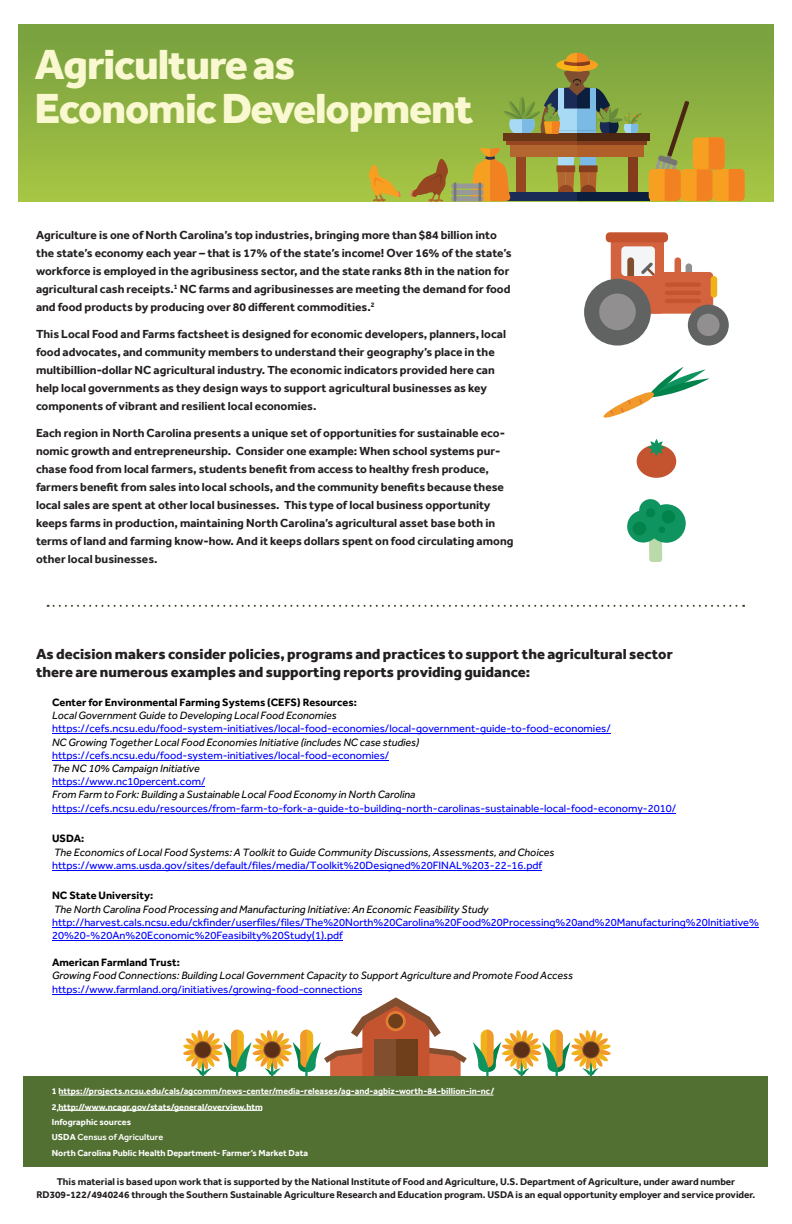
<style>
.page{position:relative;width:792px;height:1224px;background:#fff}
.page>*{position:absolute;margin:0;border:0;box-sizing:border-box;transform-origin:0 0}
.t1{font:800 43.3px/43.8px "Effra";letter-spacing:-.025em;color:#faf8d1}
.t2{font:800 15px/18px "Effra";color:#231f20}
.t3{font:700 12px/18px "Effra";color:#231f20}
.t4{font:11px/13.2px "Effra";color:#00f}
.t5{font:italic 11px "Effra";color:#000}
.t6{font:700 11px "Effra";color:#000}
.t7{font:700 10px/13px "Effra";color:#231f20;text-align:center}
.t8{font:700 9px/15.3px "Effra";color:#fff}
.s1{font-style:inherit}
.s2{font-weight:500}
</style>
<div class="page">
<div style="left:686px;top:263px;width:6px;height:13px;background:#918f8f;border-radius:3px"></div>
<div style="left:611px;top:238px;width:53px;height:76px;background:#d3633e;border-radius:4px"></div>
<div style="left:642px;top:272px;width:71px;height:42px;background:#d3633e;border-radius:4px"></div>
<div style="left:584px;top:279px;width:67px;height:67px;background:#616363;border-radius:50%"></div>
<div style="left:599px;top:294px;width:37px;height:36px;background:#918f8f;border-radius:50%"></div>
<div style="left:688px;top:305px;width:41px;height:41px;background:#616363;border-radius:50%"></div>
<div style="left:697px;top:314px;width:23px;height:22px;background:#918f8f;border-radius:50%"></div>
<div style="left:711px;top:276px;width:6px;height:22px;background:#f0b219;border-radius:3px"></div>
<hr style="left:665px;top:283px;width:36px;height:4px;background:#c4532f;border-radius:2px">
<hr style="left:665px;top:291px;width:36px;height:4px;background:#c4532f;border-radius:2px">
<hr style="left:665px;top:299px;width:36px;height:4px;background:#c4532f;border-radius:2px">
<div style="left:675px;top:257px;width:6px;height:22px;background:#d3633e;border-radius:3px"></div>
<div style="left:606px;top:232px;width:62px;height:10px;background:#c4532f;border-radius:4px"></div>
<svg style="left:621px;top:246px;width:34px;height:30px"></svg>
<svg style="left:649px;top:539px;width:13px;height:23px"></svg>
<div style="left:627px;top:510px;width:32px;height:33px;background:#0f9460;border-radius:50%"></div>
<div style="left:639px;top:499px;width:23px;height:23px;background:#0f9460;border-radius:50%"></div>
<div style="left:647px;top:504px;width:39px;height:39px;background:#0f9460;border-radius:50%"></div>
<div style="left:633px;top:522px;width:13px;height:13px;background:#02834c;border-radius:50%"></div>
<div style="left:662px;top:510px;width:13px;height:14px;background:#02834c;border-radius:50%"></div>
<div style="left:646px;top:508px;width:9px;height:9px;background:#02834c;border-radius:50%"></div>
<div style="left:659px;top:526px;width:6px;height:7px;background:#02834c;border-radius:50%"></div>
<div style="left:637px;top:445px;width:39px;height:33px;background:#c4532f;border-radius:50%"></div>
<svg style="left:648px;top:439px;width:17px;height:17px"></svg>
<svg style="left:603px;top:367px;width:106px;height:51px"></svg>
<svg style="left:183px;top:997px;width:284px;height:79px"></svg>
<svg style="left:473px;top:1030px;width:138px;height:46px"></svg>
<div style="left:18px;top:25px;width:756px;height:176px;background:linear-gradient(to bottom,#769f3f,#a7c544)"></div>
<div style="left:511px;top:144px;width:132px;height:13px;background:#b05f29"></div>
<hr style="left:507px;top:141px;width:140px;height:3px;background:#843d1c">
<div style="left:503px;top:134px;width:147px;height:7px;background:#4b2613"></div>
<div style="left:577px;top:192px;width:73px;height:9px;background:#0b1e3e"></div>
<div style="left:681px;top:169px;width:32px;height:32px;background:#f79f20;border-radius:5px"></div>
<div style="left:693px;top:137px;width:32px;height:32px;background:#f79f20;border-radius:5px"></div>
<svg style="left:697px;top:137px;width:48px;height:64px;background:#df9628"></svg>
<div style="left:649px;top:169px;width:32px;height:32px;background:#f79f20;border-radius:5px"></div>
<svg style="left:654px;top:101px;width:35px;height:100px"></svg>
<svg style="left:368px;top:162px;width:33px;height:40px"></svg>
<svg style="left:410px;top:156px;width:38px;height:46px;background:#9d9036"></svg>
<div style="left:452px;top:196px;width:31px;height:5px;background:#989898"></div>
<div style="left:452px;top:190px;width:31px;height:5px;background:#989898"></div>
<div style="left:452px;top:184px;width:31px;height:5px;background:#989898"></div>
<svg style="left:454px;top:183px;width:2px;height:18px"></svg>
<svg style="left:468px;top:53px;width:174px;height:149px;background:#8a8d47"></svg>
<div style="left:23px;top:1076px;width:745px;height:91px;background:#537033"></div>
<svg style="left:48px;top:605px;width:696px;height:2px"></svg>
<hr style="left:59px;top:1110px;width:203px;height:1px;background:#fff">
<hr style="left:59px;top:1095px;width:434px;height:1px;background:#fff">
<hr style="left:52px;top:813px;width:624px;height:1px;background:#00f">
<hr style="left:52px;top:787px;width:153px;height:1px;background:#00f">
<hr style="left:52px;top:760px;width:337px;height:1px;background:#00f">
<hr style="left:52px;top:734px;width:559px;height:1px;background:#00f">
<hr style="left:52px;top:870px;width:490px;height:1px;background:#00f">
<hr style="left:205px;top:940px;width:137px;height:1px;background:#00f">
<hr style="left:52px;top:940px;width:152px;height:1px;background:#00f">
<hr style="left:52px;top:927px;width:707px;height:1px;background:#00f">
<hr style="left:52px;top:994px;width:310px;height:1px;background:#00f">
<h1 class="t1" style="left:34px;top:41px;width:441px">Agriculture as<br>Economic Development</h1>
<p class="t3" style="left:36px;top:226px;width:477px">Agriculture is one of North Carolina’s top industries, bringing more than $84 billion into the state’s economy each year – that is 17% of the state’s income! Over 16% of the state’s workforce is employed in the agribusiness sector, and the state ranks 8th in the nation for agricultural cash receipts.<sup>1</sup> NC farms and agribusinesses are meeting the demand for food and food products by producing over 80 different commodities.<sup>2</sup></p>
<p class="t3" style="left:36px;top:325px;width:472px">This Local Food and Farms factsheet is designed for economic developers, planners, local food advocates, and community members to understand their geography’s place in the multibillion-dollar NC agricultural industry. The economic indicators provided here can help local governments as they design ways to support agricultural businesses as key components of vibrant and resilient local economies.</p>
<p class="t3" style="left:36px;top:424px;width:479px">Each region in North Carolina presents a unique set of opportunities for sustainable eco&shy;nomic growth and entrepreneurship. Consider one example: When school systems pur&shy;chase food from local farmers, students benefit from access to healthy fresh produce, farmers benefit from sales into local schools, and the community benefits because these local sales are spent at other local businesses. This type of local business opportunity keeps farms in production, maintaining North Carolina’s agricultural asset base both in terms of land and farming know-how. And it keeps dollars spent on food circulating among other local businesses.</p>
<p class="t2" style="left:36px;top:644px;width:638px">As decision makers consider policies, programs and practices to support the agricultur<span class="s1">al</span> sector there are numerous examples and supporting reports providing guidance:</p>
<p class="t6" style="left:52px;top:696px;width:306px">Center for Environmental Farming Systems (CEFS) Resources:</p>
<p class="t5" style="left:52px;top:709px;width:286px">Local Government Guide to Developing Local Food Economies</p>
<p class="t4" style="left:52px;top:722px;width:560px">https://cefs.ncsu.edu/food-system-initiatives/local-food-economies/local-government-guide-to-food-economies/</p>
<p class="t5" style="left:52px;top:735px;width:369px">NC Growing Together Local Food Economies Initiative (includes NC case studies)</p>
<p class="t4" style="left:52px;top:748px;width:339px">https://cefs.ncsu.edu/food-system-initiatives/local-food-economies/</p>
<p class="t5" style="left:52px;top:762px;width:149px">The NC 10% Campaign Initiative</p>
<p class="t4" style="left:52px;top:775px;width:155px">https://www.nc10percent.com/</p>
<p class="t5" style="left:52px;top:788px;width:365px">From Farm to Fork: Building a Sustainable Local Food Economy in North Carolina</p>
<p class="t4" style="left:52px;top:801px;width:626px">https://cefs.ncsu.edu/resources/from-farm-to-fork-a-guide-to-building-north-carolinas-sustainable-local-food-economy-2010/</p>
<p class="t6" style="left:52px;top:832px;width:34px">USDA:</p>
<p class="t5" style="left:54px;top:846px;width:502px">The Economics of Local Food Systems: A Toolkit to Guide Community Discussions, Assessments, and Choices</p>
<p class="t4" style="left:52px;top:858px;width:492px">https://www.ams.usda.gov/sites/default/files/media/Toolkit%20Designed%20FINAL%203-22-16.pdf</p>
<p class="t6" style="left:52px;top:889px;width:103px">NC State University:</p>
<p class="t5" style="left:54px;top:902px;width:436px">The North Carolina Food Processing and Manufacturing Initiative: An Economic Feasibility Study</p>
<p class="t4" style="left:52px;top:915px;width:708px">http://harvest.cals.ncsu.edu/ckfinder/userfiles/files/The%20North%20Carolina%20Food%20Processing%20and%20Manufacturing%20Initiative%<br>20%20-%20An%20Economic%20Feasibilty%20Study(1).pdf</p>
<p class="t6" style="left:52px;top:956px;width:129px">American Farmland Trust:</p>
<p class="t5" style="left:52px;top:969px;width:522px">Growing Food Connections: Building Local Government Capacity to Support Agriculture and Promote Food Access</p>
<p class="t4" style="left:52px;top:982px;width:312px">https://www.farmland.org/initiatives/growing-food-connections</p>
<p class="t8" style="left:52px;top:1084px;width:444px">1 https://projects.ncsu.edu/cals/agcomm/news-center/media-releases/ag-and-agbiz-worth-84-billion-in-nc/ 2 http://www.ncagr.gov/stats/general/overview.htm<br>Infographic sources<br>USDA <span class="s2">Census of Agriculture<br></span>North Carolina Public Health Department- Farmer’s Market Data</p>
<p class="t7" style="left:37px;top:1175px;width:720px">This material is based upon work that is supported by the National Institute of Food and Agriculture, U.S. Department of Agriculture, under award number<br>RD309-122/4940246 through the Southern Sustainable Agriculture Research and Education program. USDA is an equal opportunity employer and service provider.</p>
</div>
